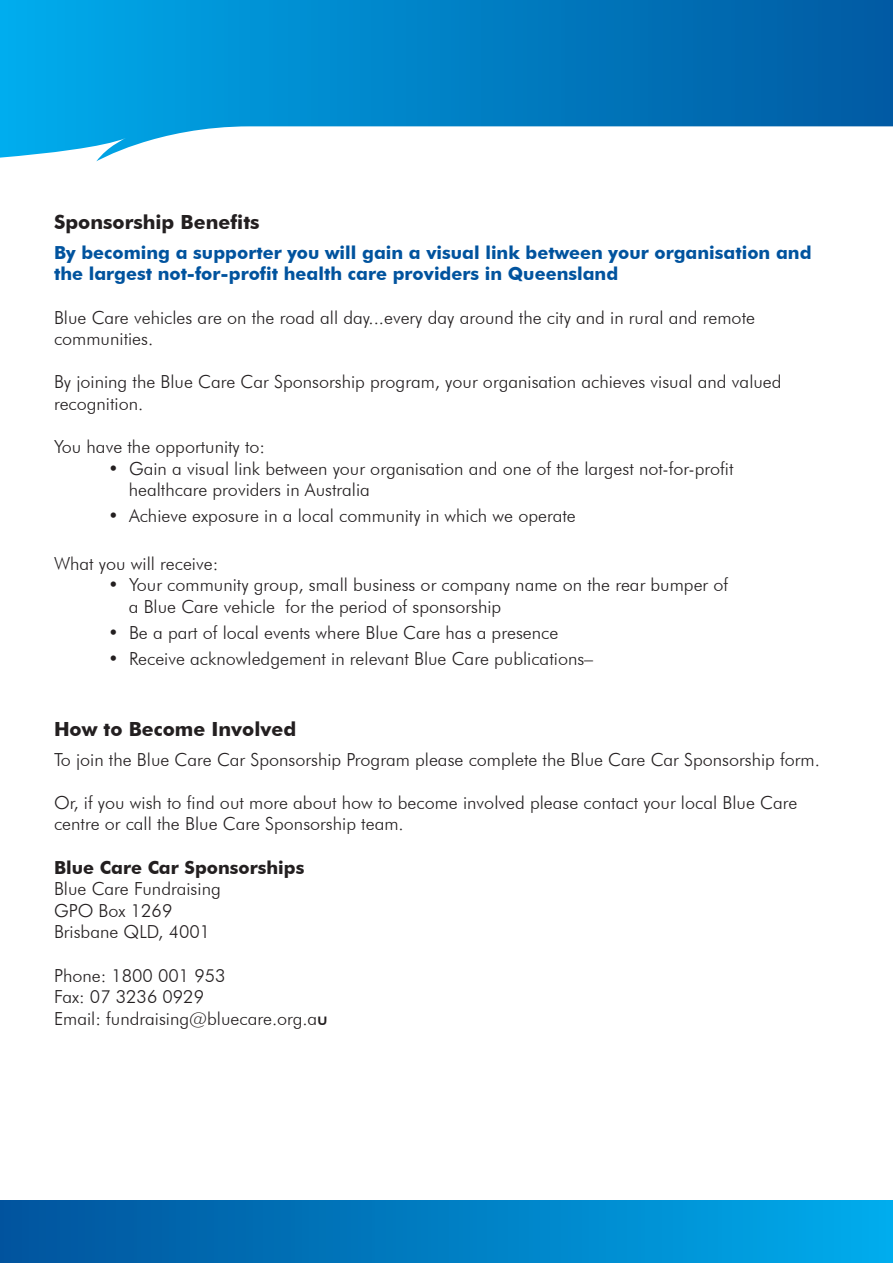
<style>
.page{position:relative;width:893px;height:1263px;background:#fff}
.page>*{position:absolute;margin:0;border:0;box-sizing:border-box;transform-origin:0 0}
.t1{font:700 19.5px "Futura BT";color:#231f20}
.t2{font:300 18px/21.6px "Futura BT";color:#231f20}
.t3{font:700 18px/21.6px "Futura BT";color:#01539e}
.t4{font:700 18px "Futura BT";color:#231f20}
.s1{font-weight:500}
</style>
<div class="page">
<div style="left:0;top:1200px;width:893px;height:63px;background:linear-gradient(to right,#01529c,#00abec)"></div>
<svg style="left:0;top:0;width:892px;height:161px"></svg>
<svg style="left:892px;top:0;width:1px;height:127px"></svg>
<p class="t1" style="left:54px;top:210px;width:207px">Sponsorship Benefits</p>
<p class="t3" style="left:54px;top:241px;width:759px">By becoming a supporter you will gain a visual link between your organisation and the largest not-for-profit health care providers in Queensland</p>
<p class="t2" style="left:54px;top:306px;width:703px">Blue Care vehicles are on the road all day...every day around the city and in rural and remote communities.</p>
<p class="t2" style="left:54px;top:371px;width:729px">By joining the Blue Care Car Sponsorship program, your organisation achieves visual and valued recognition.</p>
<p class="t2" style="left:54px;top:436px;width:213px">You have the opportunity to:</p>
<p class="t2" style="left:129px;top:457px;width:606px;text-indent:-21px">• Gain a visual link between your organisation and one of the largest not-for-profit healthcare providers in Australia</p>
<p class="t2" style="left:108px;top:505px;width:469px">• Achieve exposure in a local community in which we operate</p>
<p class="t2" style="left:54px;top:552px;width:166px">What you will receive:</p>
<p class="t2" style="left:129px;top:574px;width:601px;text-indent:-21px">• Your community group, small business or company name on the rear bumper of a Blue Care vehicle for the period of sponsorship</p>
<p class="t2" style="left:108px;top:621px;width:452px">• Be a part of local events where Blue Care has a presence</p>
<p class="t2" style="left:108px;top:647px;width:487px">• Receive acknowledgement in relevant Blue Care publications–</p>
<p class="t1" style="left:54px;top:717px;width:244px">How to Become Involved</p>
<p class="t2" style="left:54px;top:748px;width:767px">To join the Blue Care Car Sponsorship Program please complete the Blue Care Car Sponsorship form.</p>
<p class="t2" style="left:54px;top:791px;width:745px">Or, if you wish to find out more about how to become involved please contact your local Blue Care centre or call the Blue Care Sponsorship team.</p>
<p class="t4" style="left:54px;top:856px;width:252px">Blue Care Car Sponsorships</p>
<p class="t2" style="left:54px;top:878px;width:168px">Blue Care Fundraising</p>
<p class="t2" style="left:54px;top:899px;width:120px">GPO Box 1269</p>
<p class="t2" style="left:54px;top:921px;width:158px">Brisbane QLD, 4001</p>
<p class="t2" style="left:54px;top:964px;width:173px">Phone: 1800 001 953</p>
<p class="t2" style="left:54px;top:986px;width:152px">Fax: 07 3236 0929</p>
<p class="t2" style="left:54px;top:1007px;width:275px">Email: fundraising@bluecare.org.a<span class="s1">u</span></p>
</div>
